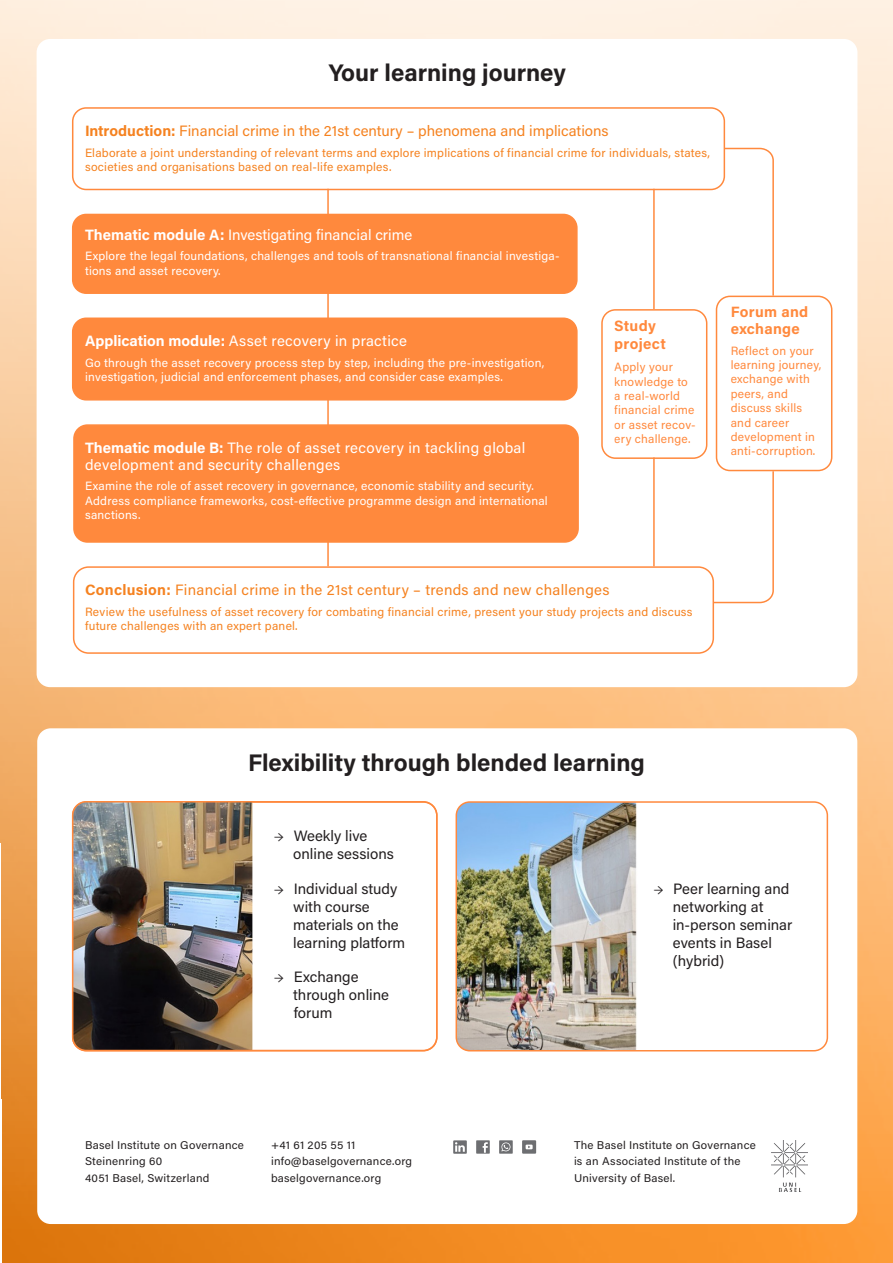
<style>
.page{position:relative;width:893px;height:1263px;background:#fff}
.page>*{position:absolute;margin:0;border:0;box-sizing:border-box;transform-origin:0 0}
.t1{font:700 24px "Acumin Pro";color:#231f20}
.t2{font:15px/18px "Acumin Pro";color:#231f20}
.t3{font:15px "Acumin Pro";letter-spacing:.01em;color:#f58220}
.t4{font:15px/16.5px "Acumin Pro";letter-spacing:.02em;color:#fff}
.t5{font:15px "Acumin Pro";color:#fff}
.t6{font:700 15px/18px "Acumin Pro";letter-spacing:.02em;color:#ff893d}
.t7{font:12px/14.4px "Acumin Pro";letter-spacing:.02em;color:#fff}
.t8{font:12px/14.4px "Acumin Pro";letter-spacing:.02em;color:#f58220}
.t9{font:12px/14.4px "Acumin Pro";letter-spacing:.02em;color:#ff893d}
._20-Contact{font:11.25px/16.5px "Acumin Pro";letter-spacing:.02em;color:#231f20}
.s1{font-weight:700}
.s2{font-family:"Minion Pro"}
</style>
<div class="page">
<img style="left:0;top:0;width:893px;height:1263px">
<div style="left:37px;top:728px;width:820px;height:496px;background:#fff;border-radius:14px"></div>
<div style="left:37px;top:39px;width:820px;height:648px;background:#fff;border-radius:14px"></div>
<img style="left:771px;top:1140px;width:37px;height:51px">
<img style="left:456px;top:803px;width:181px;height:248px">
<div style="left:456px;top:801px;width:372px;height:250px;border:2px solid #ff893d;border-radius:14px"></div>
<img style="left:73px;top:803px;width:179px;height:247px">
<div style="left:72px;top:801px;width:366px;height:250px;border:2px solid #ff893d;border-radius:14px"></div>
<div style="left:72px;top:107px;width:653px;height:83px;border:2px solid #ff893d;border-radius:14px"></div>
<div style="left:73px;top:566px;width:641px;height:88px;border:2px solid #ff893d;border-radius:15px"></div>
<hr style="left:653px;top:189px;width:2px;height:377px;background:#ff893d">
<div style="left:609px;top:314px;width:93px;height:138px;background:#fff"></div>
<hr style="left:327px;top:189px;width:2px;height:377px;background:#ff893d">
<div style="left:73px;top:214px;width:504px;height:79px;background:#ff893d;border-radius:14px"></div>
<div style="left:72px;top:214px;width:506px;height:80px;border:2px solid #ff893d;border-radius:14px"></div>
<div style="left:73px;top:318px;width:504px;height:82px;background:#ff893d;border-radius:14px"></div>
<div style="left:72px;top:317px;width:506px;height:84px;border:2px solid #ff893d;border-radius:14px"></div>
<div style="left:74px;top:425px;width:504px;height:117px;background:#ff893d;border-radius:14px"></div>
<div style="left:73px;top:424px;width:506px;height:119px;border:2px solid #ff893d;border-radius:14px"></div>
<svg style="left:712px;top:147px;width:63px;height:457px"></svg>
<div style="left:725px;top:301px;width:104px;height:165px;background:#fff"></div>
<div style="left:601px;top:309px;width:106px;height:150px;border:2px solid #ff893d;border-radius:14px"></div>
<div style="left:716px;top:296px;width:116px;height:175px;border:2px solid #ff893d;border-radius:14px"></div>
<svg style="left:453px;top:1140px;width:14px;height:14px"></svg>
<svg style="left:476px;top:1140px;width:14px;height:14px"></svg>
<svg style="left:499px;top:1140px;width:14px;height:14px"></svg>
<svg style="left:522px;top:1140px;width:14px;height:14px"></svg>
<p class="t1" style="left:329px;top:56px;width:239px">Your learning journey</p>
<p class="t3" style="left:85px;top:121px;width:525px"><span class="s1">Introduction:</span> Financial crime in the 21st century – phenomena and implications</p>
<p class="t8" style="left:85px;top:145px;width:626px">Elaborate a joint understanding of relevant terms and explore implications of financial crime for individuals, states, societies and organisations based on real-life examples.</p>
<p class="t5" style="left:85px;top:224px;width:329px"><span class="s1">Thematic module A:</span> Investigating financial crime</p>
<p class="t7" style="left:85px;top:248px;width:476px">Explore the legal foundations, challenges and tools of transnational financial investiga&shy;tions and asset recovery.</p>
<p class="t4" style="left:85px;top:332px;width:323px"><span class="s1">Application module:</span> Asset recovery in practice</p>
<p class="t7" style="left:85px;top:355px;width:461px">Go through the asset recovery process step by step, including the pre-investigation, investigation, judicial and enforcement phases, and consider case examples.</p>
<p class="t4" style="left:85px;top:439px;width:442px"><span class="s1">Thematic module B:</span> The role of asset recovery in tackling global development and security challenges</p>
<p class="t7" style="left:85px;top:478px;width:464px">Examine the role of asset recovery in governance, economic stability and security.<br>Address compliance frameworks, cost-effective programme design and international sanctions.</p>
<p class="t6" style="left:614px;top:316px;width:53px">Study project</p>
<p class="t9" style="left:614px;top:359px;width:83px">Apply your knowledge to a real-world financial crime or asset recov&shy;ery challenge.</p>
<p class="t3" style="left:85px;top:580px;width:526px"><span class="s1">Conclusion:</span> Financial crime in the 21st century – trends and new challenges</p>
<p class="t8" style="left:85px;top:604px;width:609px">Review the usefulness of asset recovery for combating financial crime, present your study projects and discuss future challenges with an expert panel.</p>
<p class="t6" style="left:731px;top:303px;width:79px;line-height:16.5px">Forum and exchange</p>
<p class="t9" style="left:731px;top:343px;width:92px">Reflect on your learning journey, exchange with peers, and discuss skills and career development in anti-corruption.</p>
<p class="t1" style="left:248px;top:746px;width:398px">Flexibility through blended learning</p>
<p class="t2" style="left:293px;top:826px;width:102px;text-indent:-19px"><span class="s2">→</span> Weekly live online sessions</p>
<p class="t2" style="left:293px;top:879px;width:114px;text-indent:-19px"><span class="s2">→</span> Individual study with course materials on the learning platform</p>
<p class="t2" style="left:293px;top:967px;width:97px;text-indent:-19px"><span class="s2">→</span> Exchange through online forum</p>
<p class="_20-Contact" style="left:85px;top:1136px;width:160px">Basel Institute on Governance</p>
<p class="_20-Contact" style="left:85px;top:1152px;width:79px">Steinenring 60</p>
<p class="_20-Contact" style="left:85px;top:1169px;width:126px">4051 Basel, Switzerland</p>
<p class="_20-Contact" style="left:271px;top:1136px;width:86px">+41 61 205 55 11</p>
<p class="_20-Contact" style="left:271px;top:1152px;width:143px">info@baselgovernance.org</p>
<p class="_20-Contact" style="left:271px;top:1169px;width:112px">baselgovernance.org</p>
<p class="t2" style="left:673px;top:879px;width:121px;text-indent:-19px"><span class="s2">→</span> Peer learning and networking at in-person seminar events in Basel (hybrid)</p>
<p class="_20-Contact" style="left:574px;top:1136px;width:183px">The Basel Institute on Governance is an Associated Institute of the<br>University of Basel.</p>
</div>
